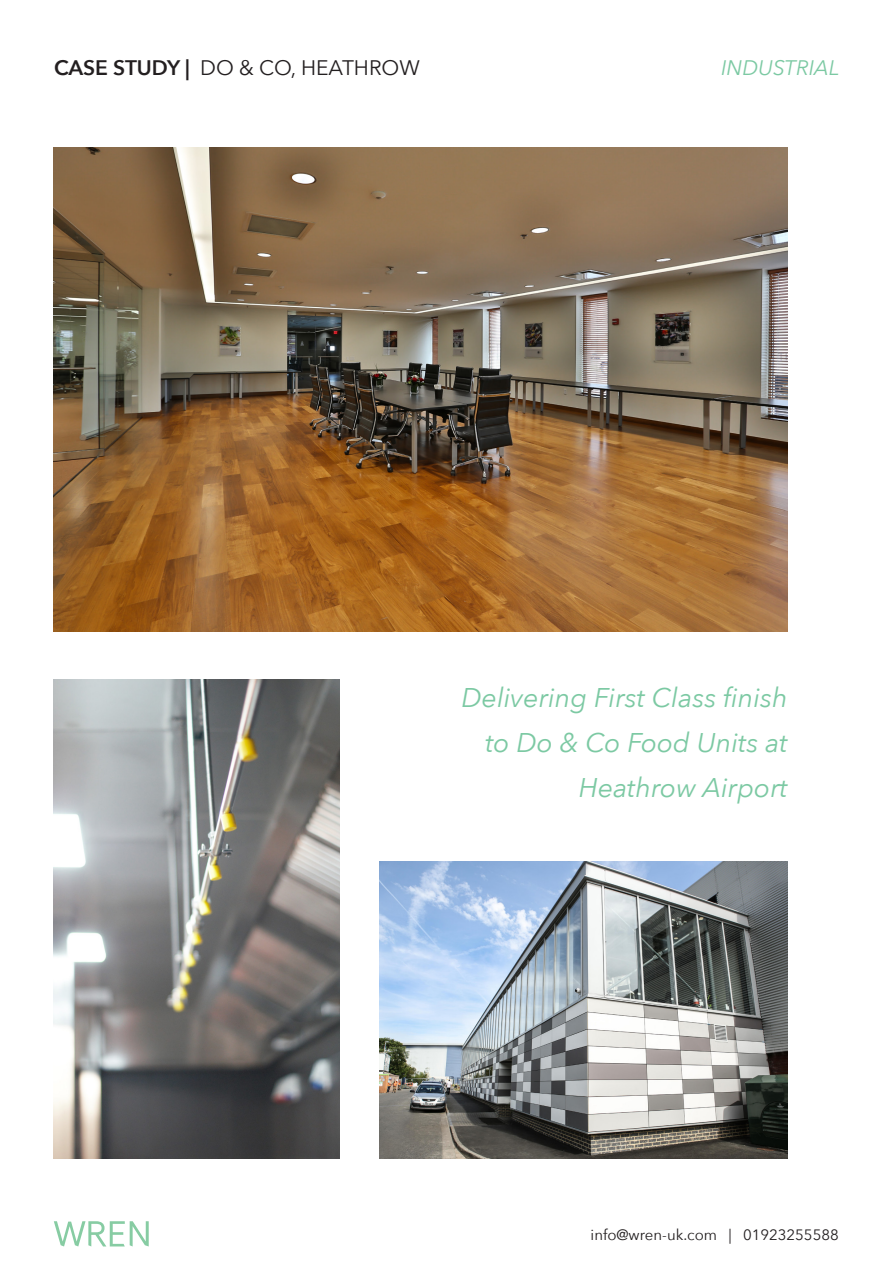
<style>
.page{position:relative;width:893px;height:1263px;background:#fff}
.page>*{position:absolute;margin:0;border:0;box-sizing:border-box;transform-origin:0 0}
.t1{font:italic 27px/45px "Avenir Next";color:#7cc9a3;text-align:right}
.t2{font:21px "Avenir Next";color:#231f20}
.t3{font:italic 21px "Avenir Next";color:#7cc9a3}
.t4{font:15px "Avenir Next";color:#231f20}
.s1{font-weight:600}
</style>
<div class="page">
<svg style="left:54px;top:1221px;width:95px;height:25px"></svg>
<img style="left:54px;top:679px;width:286px;height:480px">
<img style="left:379px;top:861px;width:409px;height:298px">
<img style="left:54px;top:148px;width:734px;height:483px">
<p class="t2" style="left:54px;top:50px;width:367px"><span class="s1">CASE STUDY |</span> DO &amp; CO, HEATHROW</p>
<p class="t3" style="left:721px;top:50px;width:120px">INDUSTRIAL</p>
<p class="t1" style="left:461px;top:673px;width:328px">Delivering First Class finish to Do &amp; Co Food Units at<br>Heathrow Airport</p>
<p class="t4" style="left:591px;top:1222px;width:250px">info@wren-uk.com | 01923255588</p>
</div>
